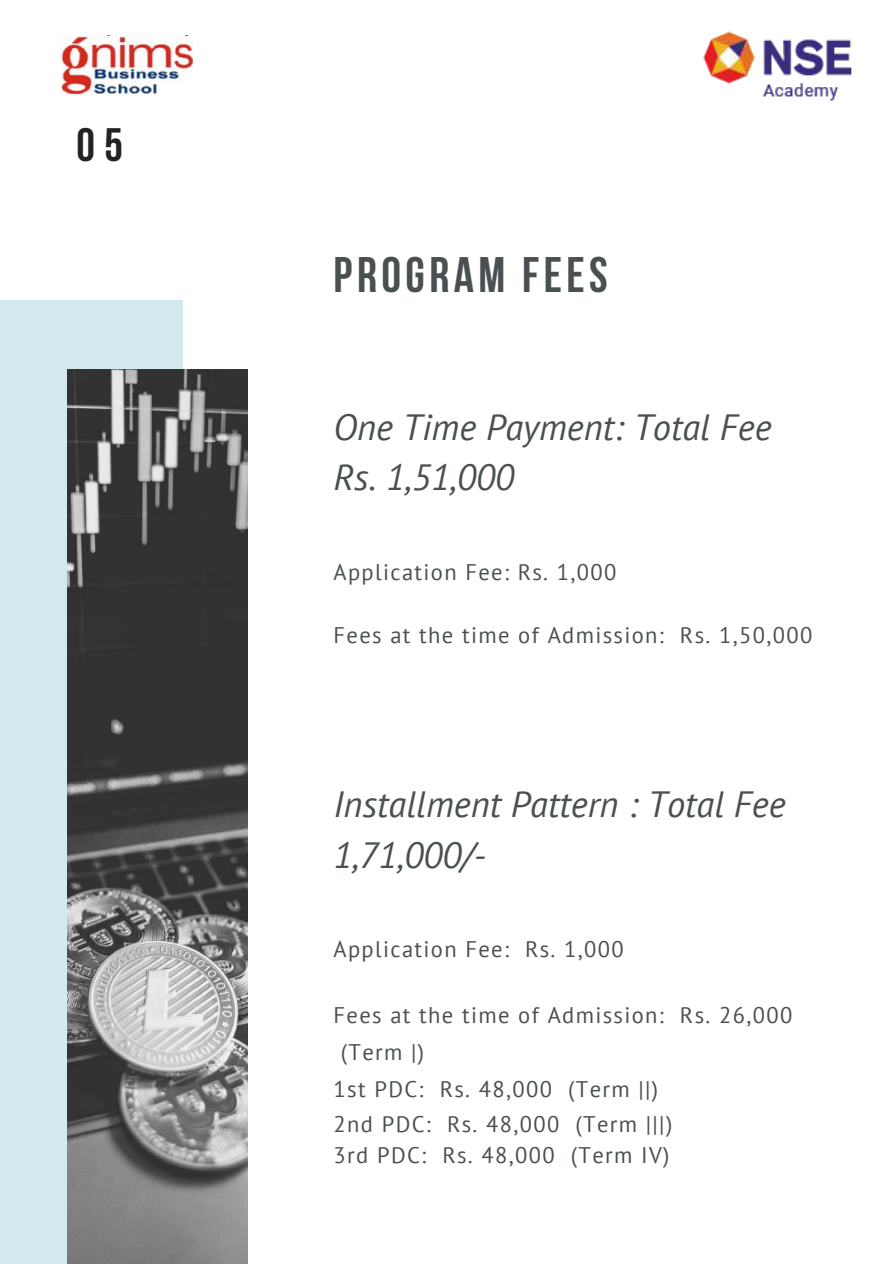
<style>
.page{position:relative;width:894px;height:1264px;background:#fff}
.page>*{position:absolute;margin:0;border:0;box-sizing:border-box;transform-origin:0 0}
.t1{font:700 49.65px "Bebas Neue";letter-spacing:.09em;color:#495052}
.t2{font:700 46.65px "Bebas Neue";color:#222}
.t3{font:italic 36.45px/50.7px "PT Sans";color:#495052}
.t4{font:22.5px/31.5px "PT Sans";letter-spacing:.06em;color:#495052}
</style>
<div class="page">
<div style="left:0;top:300px;width:182px;height:963px;background:#d3e9ee"></div>
<img style="left:68px;top:370px;width:180px;height:893px">
<img style="left:60px;top:36px;width:133px;height:60px">
<img style="left:703px;top:31px;width:149px;height:70px">
<h2 class="t2" style="left:77px;top:126px;width:48px">05</h2>
<h1 class="t1" style="left:333px;top:255px;width:276px">PROGRAM FEES</h1>
<h3 class="t3" style="left:333px;top:401px;width:439px">One Time Payment: Total Fee<br>Rs. 1,51,000</h3>
<p class="t4" style="left:333px;top:556px;width:284px">Application Fee: Rs. 1,000</p>
<p class="t4" style="left:333px;top:619px;width:480px">Fees at the time of Admission: Rs. 1,50,000</p>
<h3 class="t3" style="left:333px;top:778px;width:453px">Installment Pattern : Total Fee<br>1,71,000/-</h3>
<p class="t4" style="left:333px;top:933px;width:292px">Application Fee: Rs. 1,000</p>
<p class="t4" style="left:333px;top:998px;width:460px">Fees at the time of Admission: Rs. 26,000</p>
<p class="t4" style="left:341px;top:1035px;width:85px">(Term |)</p>
<p class="t4" style="left:333px;top:1072px;width:326px">1st PDC: Rs. 48,000 (Term ||)</p>
<p class="t4" style="left:333px;top:1107px;width:340px">2nd PDC: Rs. 48,000 (Term |||)<br>3rd PDC: Rs. 48,000 (Term IV)</p>
</div>
